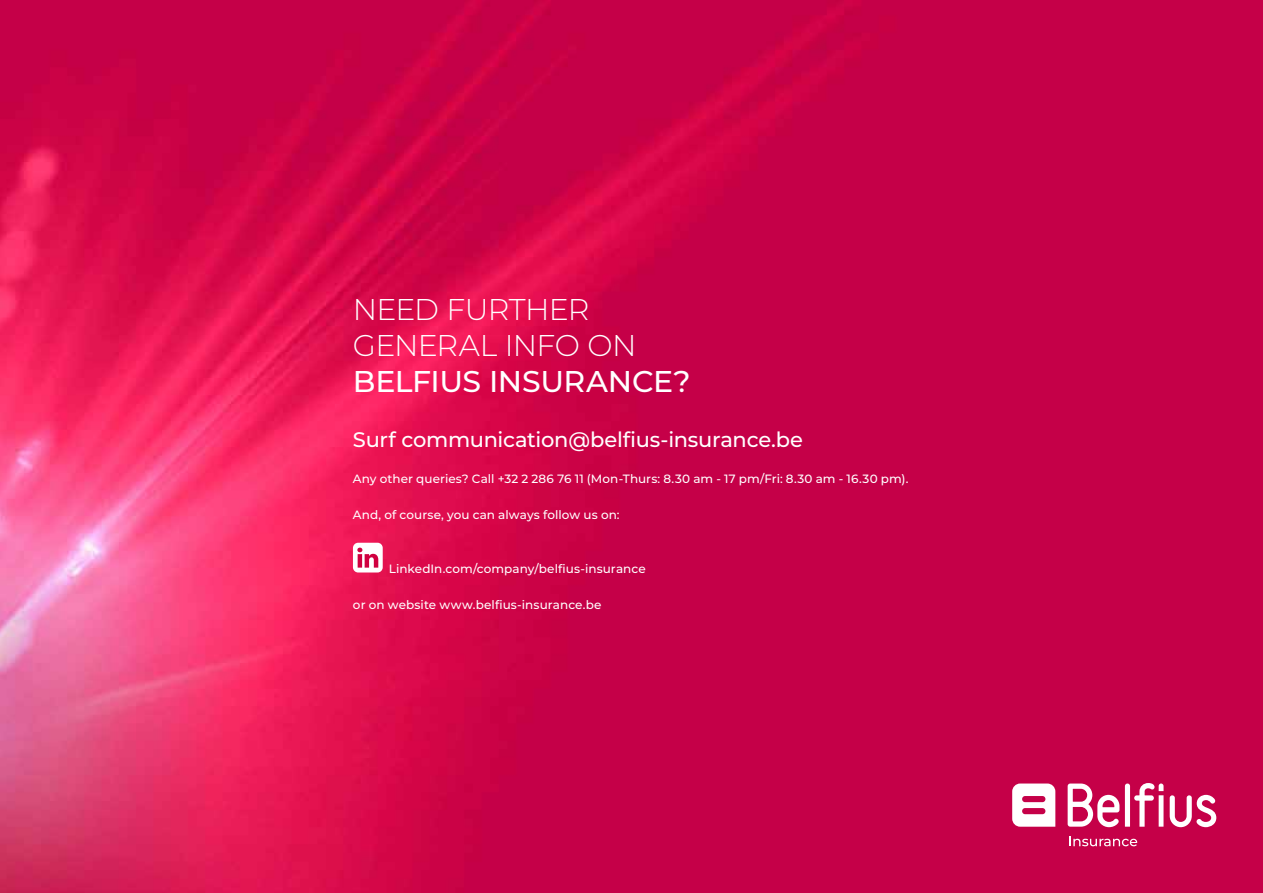
<style>
.page{position:relative;width:1263px;height:893px;background:#fff}
.page>*{position:absolute;margin:0;border:0;box-sizing:border-box;transform-origin:0 0}
.t1{font:300 30px/36px "Belfius 21";letter-spacing:-.025em;color:#fff}
.t2{font:500 30px "Belfius 21";letter-spacing:-.015em;color:#fff}
.t3{font:500 21px "Belfius 21";letter-spacing:-.015em;color:#fff}
.t4{font:500 12px "Belfius 21";letter-spacing:.005em;color:#fff}
</style>
<div class="page">
<img style="left:0;top:0;width:1263px;height:893px">
<svg style="left:1068px;top:783px;width:51px;height:44px"></svg>
<svg style="left:1125px;top:783px;width:38px;height:44px"></svg>
<svg style="left:1170px;top:795px;width:46px;height:32px"></svg>
<svg style="left:1012px;top:783px;width:43px;height:44px"></svg>
<svg style="left:1069px;top:836px;width:68px;height:10px"></svg>
<div style="left:353px;top:543px;width:30px;height:29px;background:#fff;border-radius:5px"></div>
<svg style="left:357px;top:548px;width:21px;height:20px"></svg>
<h1 class="t1" style="left:353px;top:292px;width:285px">NEED FURTHER<br>GENERAL INFO ON</h1>
<h1 class="t2" style="left:353px;top:363px;width:339px">BELFIUS INSURANCE?</h1>
<h2 class="t3" style="left:353px;top:426px;width:451px">Surf communication@belfius-insurance.be</h2>
<p class="t4" style="left:353px;top:471px;width:557px">Any other queries? Call +32 2 286 76 11 (Mon-Thurs: 8.30 am - 17 pm/Fri: 8.30 am - 16.30 pm).</p>
<p class="t4" style="left:353px;top:507px;width:268px">And, of course, you can always follow us on:</p>
<p class="t4" style="left:389px;top:561px;width:258px">LinkedIn.com/company/belfius-insurance</p>
<p class="t4" style="left:353px;top:597px;width:250px">or on website www.belfius-insurance.be</p>
</div>
